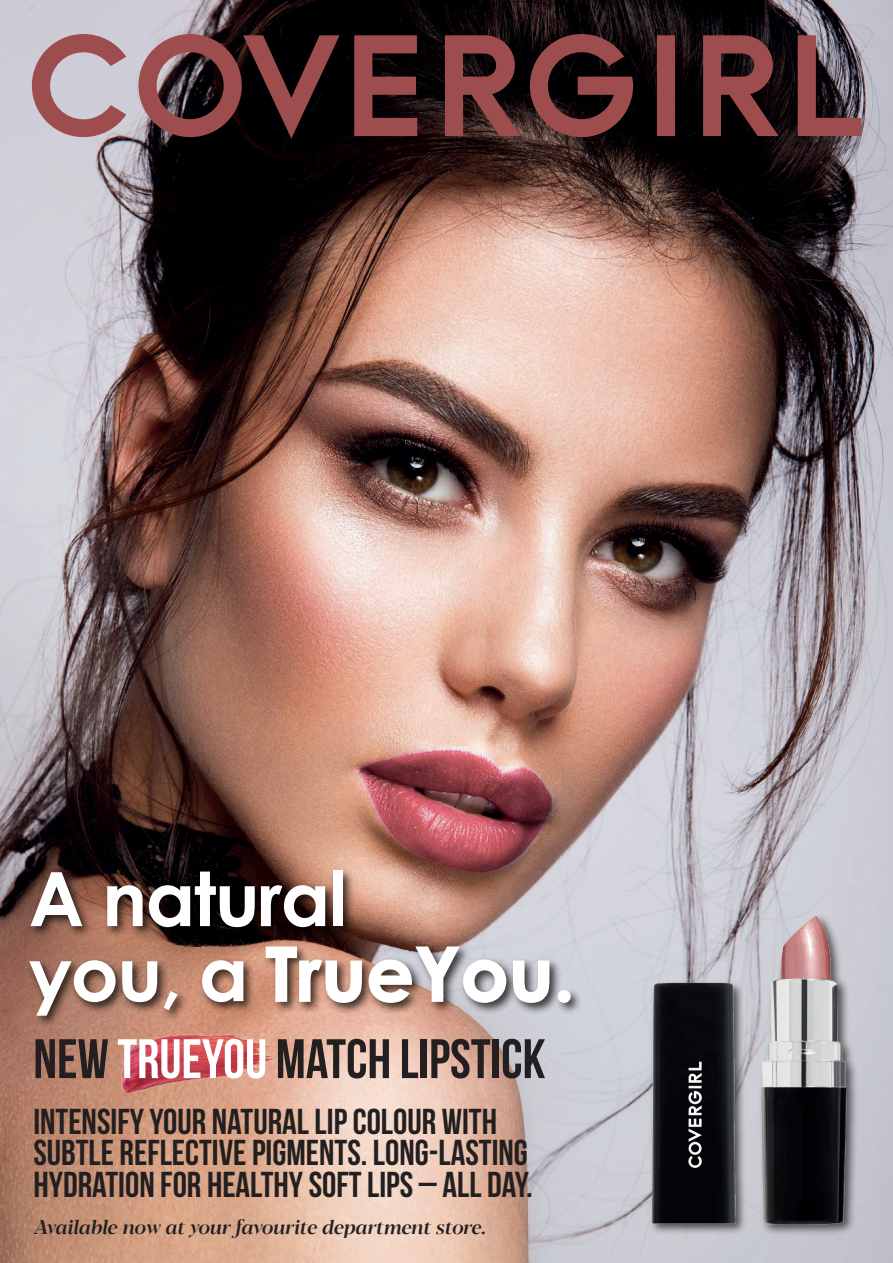
<style>
.page{position:relative;width:893px;height:1263px;background:#fff}
.page>*{position:absolute;margin:0;border:0;box-sizing:border-box;transform-origin:0 0}
.t1{font:700 75px/75px "Century Gothic";letter-spacing:-.02em;color:#fff}
.t2{font:55.5px "Bebas Neue";color:#231f20}
.t3{font:36px/31.5px "Bebas Neue";color:#231f20}
.t4{font:italic 500 19.5px "Blacker Display";letter-spacing:-.01em;color:#231f20}
.s1{color:#fff}
</style>
<div class="page">
<img style="left:0;top:0;width:893px;height:1263px">
<svg style="left:32px;top:34px;width:829px;height:105px;background:#5d3a3c"></svg>
<img style="left:695px;top:852px;width:198px;height:403px">
<div style="left:648px;top:979px;width:99px;height:256px;background:#231f20;opacity:.75"></div>
<img style="left:651px;top:899px;width:114px;height:356px">
<div style="left:27px;top:867px;width:556px;height:161px;background:#000001;opacity:.75"></div>
<div style="left:798px;top:1107px;width:15px;height:95px;background:#010104"></div>
<div style="left:787px;top:1107px;width:15px;height:95px;background:#050409"></div>
<img style="left:107px;top:1000px;width:174px;height:109px">
<h1 class="t1" style="left:29px;top:858px;width:547px">A natural<br>you, a TrueYou.</h1>
<h2 class="t2" style="left:33px;top:1028px;width:514px">NEW <span class="s1">TRUEYOU</span> MATCH LIPSTICK</h2>
<p class="t3" style="left:33px;top:1105px;width:501px">INTENSIFY YOUR NATURAL LIP COLOUR WITH<br>SUBTLE REFLECTIVE PIGMENTS. LONG-LASTING<br>HYDRATION FOR HEALTHY SOFT LIPS – ALL DAY.</p>
<p class="t4" style="left:33px;top:1216px;width:453px">Available now at your favourite department store.</p>
</div>
